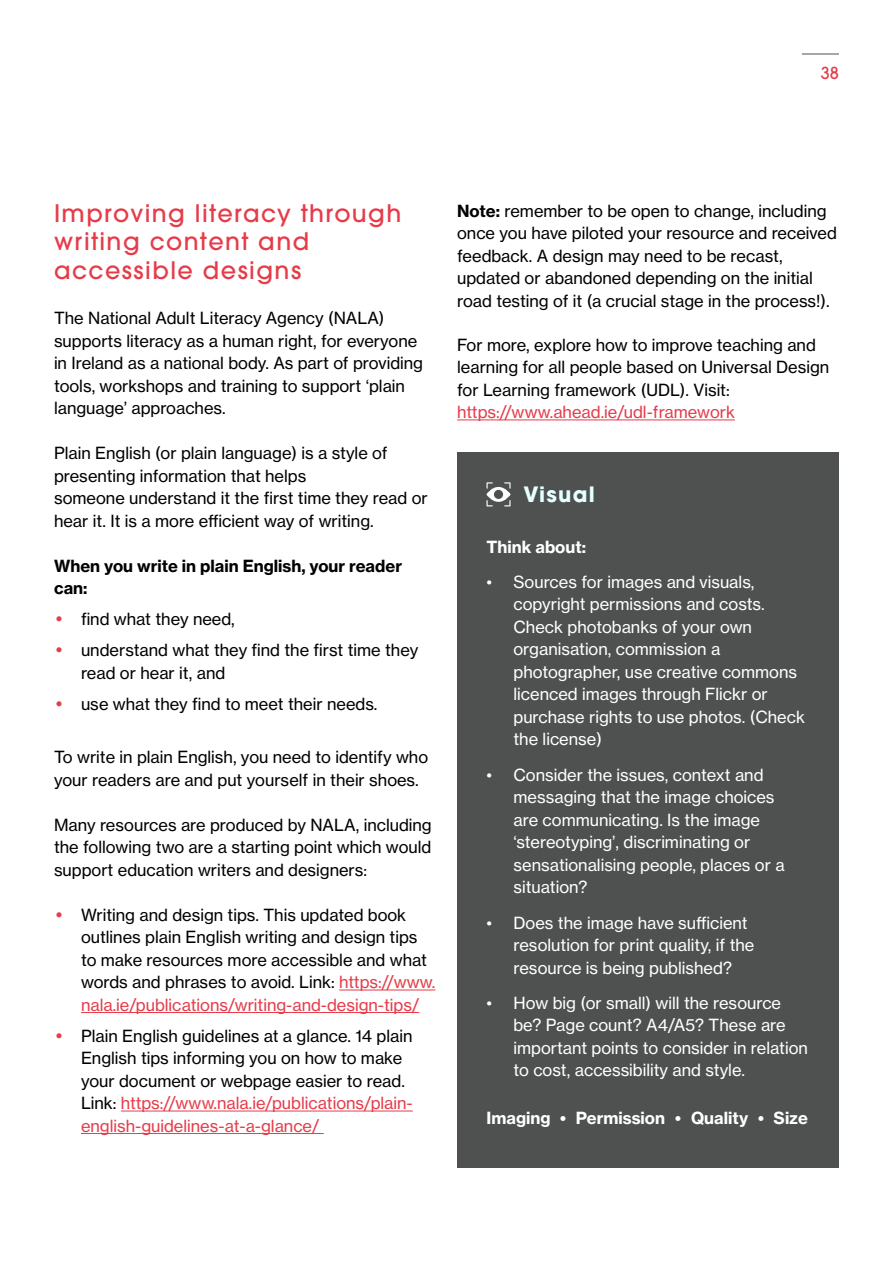
<style>
.page{position:relative;width:893px;height:1263px;background:#fff}
.page>*{position:absolute;margin:0;border:0;box-sizing:border-box;transform-origin:0 0}
.t1{font:500 24px/28.8px "ITC Avant Garde Pro";letter-spacing:.06em;color:#e63c4a}
.t2{font:700 21px "ITC Avant Garde Pro";letter-spacing:.06em;color:#e6ffff}
.t3{font:16.5px/22.5px "N Haas Grotesk TX Pro 55 Rg";color:#000}
.t4{font:16.5px/22.5px "N Haas Grotesk TX Pro 55 Rg";color:#fff}
.t5{font:16.5px "N Haas Grotesk TX Pro 75 Bd";color:#fff}
.t6{font:16.5px/22.5px "N Haas Grotesk TX Pro 75 Bd";color:#000}
.t7{font:16.5px "N Haas Grotesk TX Pro 55 Rg";color:#e63c4a}
.t8{font:500 16.5px "ITC Avant Garde Pro";color:#e63c4a}
.s1{font-family:"ITC Avant Garde Pro";color:#e63c4a}
.s2{color:#e63c4a}
.s3{font-family:"N Haas Grotesk TX Pro 75 Bd"}
</style>
<div class="page">
<hr style="left:802px;top:54px;width:37px;height:1px;background:#4f5050">
<div style="left:457px;top:452px;width:382px;height:715px;background:#4f5050"></div>
<hr style="left:339px;top:989px;width:96px;height:1px;background:#e63c4a">
<hr style="left:81px;top:1012px;width:338px;height:1px;background:#e63c4a">
<hr style="left:121px;top:1110px;width:292px;height:1px;background:#e63c4a">
<hr style="left:81px;top:1133px;width:243px;height:1px;background:#e63c4a">
<hr style="left:457px;top:419px;width:278px;height:1px;background:#e63c4a">
<svg style="left:486px;top:482px;width:25px;height:24px"></svg>
<p class="t8" style="left:821px;top:63px;width:20px">38</p>
<h1 class="t1" style="left:54px;top:198px;width:349px">Improving literacy through writing content and accessible designs</h1>
<p class="t3" style="left:54px;top:307px;width:371px">The National Adult Literacy Agency (NALA) supports literacy as a human right, for everyone in Ireland as a national body. As part of providing tools, workshops and training to support ‘plain language’ approaches.</p>
<p class="t3" style="left:54px;top:442px;width:375px">Plain English (or plain language) is a style of presenting information that helps<br>someone understand it the first time they read or hear it. It is a more efficient way of writing.</p>
<p class="t6" style="left:54px;top:554px;width:350px">When you write in plain English, your reader can:</p>
<p class="t3" style="left:54px;top:608px;width:182px"><span class="s1">•</span> find what they need,</p>
<p class="t3" style="left:81px;top:639px;width:339px;text-indent:-27px"><span class="s1">•</span> understand what they find the first time they read or hear it, and</p>
<p class="t3" style="left:54px;top:692px;width:325px"><span class="s1">•</span> use what they find to meet their needs.</p>
<p class="t3" style="left:54px;top:746px;width:376px">To write in plain English, you need to identify who your readers are and put yourself in their shoes.</p>
<p class="t3" style="left:54px;top:813px;width:379px;text-align:justify">Many resources are produced by NALA, including the following two are a starting point which would support education writers and designers:</p>
<p class="t3" style="left:81px;top:903px;width:356px;text-indent:-27px"><span class="s1">•</span> Writing and design tips. This updated book outlines plain English writing and design tips to make resources more accessible and what words and phrases to avoid. Link: <span class="s2">https://www. nala.ie/publications/writing-and-design-tips/</span></p>
<p class="t3" style="left:81px;top:1025px;width:333px;text-indent:-27px"><span class="s1">•</span> Plain English guidelines at a glance. 14 plain English tips informing you on how to make your document or webpage easier to read.<br>Link: <span class="s2">https://www.nala.ie/publications/plain&shy;english-guidelines-at-a-glance/</span></p>
<p class="t3" style="left:457px;top:200px;width:381px"><span class="s3">Note:</span> remember to be open to change, including once you have piloted your resource and received feedback. A design may need to be recast, updated or abandoned depending on the initial road testing of it (a crucial stage in the process!).</p>
<p class="t3" style="left:457px;top:333px;width:374px">For more, explore how to improve teaching and learning for all people based on Universal Design for Learning framework (UDL). Visit:</p>
<p class="t7" style="left:457px;top:402px;width:279px">https://www.ahead.ie/udl-framework</p>
<p class="t2" style="left:523px;top:480px;width:73px">Visual</p>
<p class="t5" style="left:486px;top:536px;width:101px">Think about:</p>
<p class="t4" style="left:513px;top:570px;width:293px;text-indent:-27px">• Sources for images and visuals, copyright permissions and costs.<br>Check photobanks of your own organisation, commission a photographer, use creative commons licenced images through Flickr or purchase rights to use photos. (Check the license)</p>
<p class="t4" style="left:513px;top:763px;width:273px;text-indent:-27px">• Consider the issues, context and messaging that the image choices are communicating. Is the image ‘stereotyping’, discriminating or sensationalising people, places or a situation?</p>
<p class="t4" style="left:513px;top:911px;width:242px;text-indent:-27px">• Does the image have sufficient resolution for print quality, if the resource is being published?</p>
<p class="t4" style="left:513px;top:991px;width:296px;text-indent:-27px">• How big (or small) will the resource be? Page count? A4/A5? These are important points to consider in relation to cost, accessibility and style.</p>
<p class="t5" style="left:486px;top:1108px;width:323px">Imaging • Permission • Quality • Size</p>
</div>
